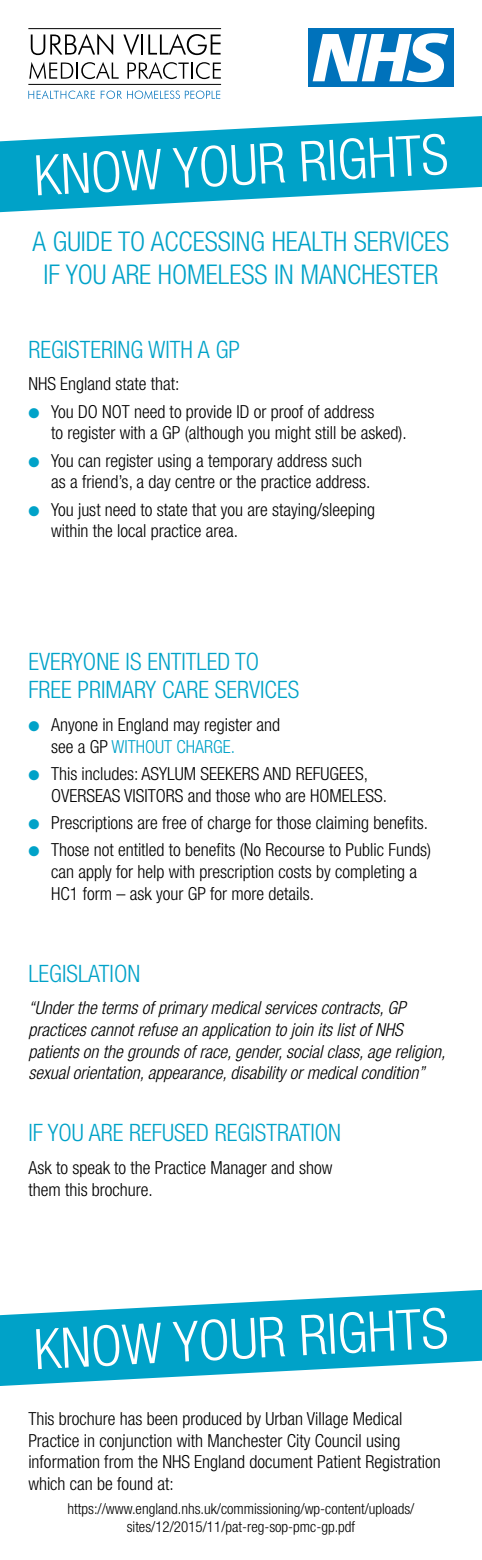
<style>
.page{position:relative;width:482px;height:1560px;background:#fff}
.page>*{position:absolute;margin:0;border:0;box-sizing:border-box;transform-origin:0 0}
.t1{font:300 condensed 56px "Helvetica Neue LT Std";color:#fff}
.t2{font:300 condensed 27.2px/32.6px "Helvetica Neue LT Std";color:#00a2c8;text-align:center}
.t3{font:300 condensed 24px/28.8px "Helvetica Neue LT Std";color:#00a2c8}
.t4{font:300 condensed 18px/21.6px "Helvetica Neue LT Std";color:#000}
.t5{font:italic 300 condensed 18px/21.6px "Helvetica Neue LT Std";color:#000}
.t6{font:300 condensed 15px/18px "Helvetica Neue LT Std";color:#000;text-align:center}
.s1{color:#00a2c8}
</style>
<div class="page">
<svg style="left:0;top:116px;width:482px;height:96px;fill:#00a2c8"></svg>
<svg style="left:0;top:1289px;width:482px;height:96px;fill:#00a2c8"></svg>
<svg style="left:31px;top:34px;width:82px;height:21px"></svg>
<svg style="left:123px;top:34px;width:16px;height:21px"></svg>
<hr style="left:141px;top:34px;width:2px;height:21px;background:#000">
<svg style="left:148px;top:34px;width:73px;height:21px"></svg>
<svg style="left:29px;top:62px;width:90px;height:17px"></svg>
<svg style="left:127px;top:62px;width:94px;height:17px"></svg>
<hr style="left:28px;top:84px;width:193px;height:1px;background:#000">
<hr style="left:28px;top:28px;width:193px;height:1px;background:#000">
<svg style="left:28px;top:90px;width:67px;height:9px"></svg>
<svg style="left:101px;top:90px;width:119px;height:9px"></svg>
<div style="left:308px;top:28px;width:146px;height:59px;background:#0072bb"></div>
<svg style="left:313px;top:33px;width:135px;height:49px"></svg>
<h1 class="t1" style="left:32px;top:144px;width:416px;rotate:-3deg">KNOW YOUR RIGHTS</h1>
<h2 class="t2" style="left:33px;top:225px;width:418px">A GUIDE TO ACCESSING HEALTH SERVICES<br>IF YOU ARE HOMELESS IN MANCHESTER</h2>
<h3 class="t3" style="left:28px;top:334px;width:213px">REGISTERING WITH A GP</h3>
<p class="t4" style="left:28px;top:373px;width:153px">NHS England state that:</p>
<p class="t4" style="left:51px;top:400px;width:357px;text-indent:-23px"><span class="s1">●</span> You DO NOT need to provide ID or proof of address<br>to register with a GP (although you might still be asked).</p>
<p class="t4" style="left:51px;top:449px;width:321px;text-indent:-23px"><span class="s1">●</span> You can register using a temporary address such as a friend’s, a day centre or the practice address.</p>
<p class="t4" style="left:51px;top:498px;width:326px;text-indent:-23px"><span class="s1">●</span> You just need to state that you are staying/sleeping within the local practice area.</p>
<h3 class="t3" style="left:28px;top:646px;width:272px">EVERYONE IS ENTITLED TO<br>FREE PRIMARY CARE SERVICES</h3>
<p class="t4" style="left:51px;top:714px;width:231px;text-indent:-23px"><span class="s1">●</span> Anyone in England may register and see a GP <span class="s1">WITHOUT CHARGE.</span></p>
<p class="t4" style="left:51px;top:762px;width:337px;text-indent:-23px"><span class="s1">●</span> This includes: ASYLUM SEEKERS AND REFUGEES,<br>OVERSEAS VISITORS and those who are HOMELESS.</p>
<p class="t4" style="left:28px;top:811px;width:401px"><span class="s1">●</span> Prescriptions are free of charge for those claiming benefits.</p>
<p class="t4" style="left:51px;top:839px;width:382px;text-indent:-23px"><span class="s1">●</span> Those not entitled to benefits (No Recourse to Public Funds) can apply for help with prescription costs by completing a<br>HC1 form – ask your GP for more details.</p>
<h3 class="t3" style="left:28px;top:958px;width:113px">LEGISLATION</h3>
<p class="t5" style="left:28px;top:997px;width:418px">“Under the terms of primary medical services contracts, GP practices cannot refuse an application to join its list of NHS patients on the grounds of race, gender, social class, age religion, sexual orientation, appearance, disability or medical condition”</p>
<h3 class="t3" style="left:28px;top:1117px;width:314px">IF YOU ARE REFUSED REGISTRATION</h3>
<p class="t4" style="left:28px;top:1156px;width:306px">Ask to speak to the Practice Manager and show them this brochure.</p>
<h1 class="t1" style="left:32px;top:1317px;width:416px;rotate:-3deg">KNOW YOUR RIGHTS</h1>
<p class="t4" style="left:28px;top:1407px;width:414px">This brochure has been produced by Urban Village Medical Practice in conjunction with Manchester City Council using information from the NHS England document Patient Registration which can be found at:</p>
<p class="t6" style="left:68px;top:1498px;width:348px">https://www.england.nhs.uk/commissioning/wp-content/uploads/ sites/12/2015/11/pat-reg-sop-pmc-gp.pdf</p>
</div>
